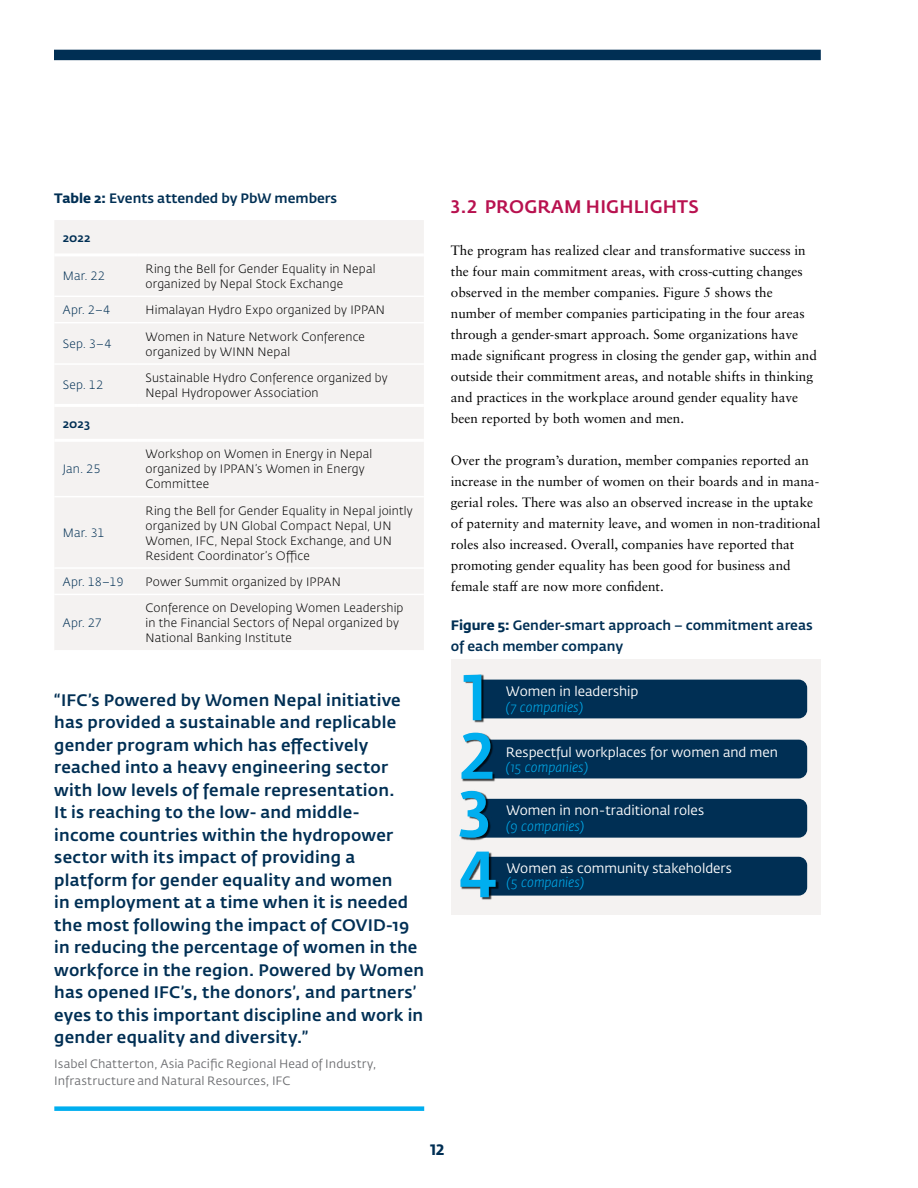
<style>
.page{position:relative;width:918px;height:1188px;background:#fff}
.page>*{position:absolute;margin:0;border:0;box-sizing:border-box;transform-origin:0 0}
.t1{font:500 64.5px "Fedra Sans Pro";color:#00aeef}
.t2{font:500 18px "Fedra Sans Pro";letter-spacing:.01em;color:#b8114f}
.Pullquote_K{font:500 16.5px/22.5px "Fedra Sans Pro";letter-spacing:.01em;color:#002f54}
.t3{font:700 15px "Fedra Sans Std";color:#002f54}
.Body_K{font:13.5px/21px "Sabon LT Pro";color:#000}
.t4{font:13.5px/14.5px "Fedra Sans Std";color:#fff}
.t5{font:500 13.5px/21px "Fedra Sans Pro";color:#002f54}
.t6{font:italic 300 13.5px "Fedra Sans Std";color:#00aeef}
.TableBody_K{font:300 12px/15px "Fedra Sans Std";letter-spacing:.015em;color:#000}
.Quotee_k{font:12px/16.5px "Fedra Sans Pro";letter-spacing:.005em;color:#6d6e71}
.TableBody_K-2{font:300 12px "Fedra Sans Std";letter-spacing:.015em;color:#002f54}
.table_header{font:500 12px "Fedra Sans Pro";color:#002f54}
.s1{font-family:"Fedra Sans Std";font-weight:700}
.s2{font-weight:300;font-style:italic;color:#00aeef}
</style>
<div class="page">
<div style="left:54px;top:1106px;width:370px;height:5px;background:#00aeef"></div>
<div style="left:451px;top:659px;width:370px;height:255px;background:#f4f2f1"></div>
<div style="left:504px;top:799px;width:303px;height:39px;background:#002f54"></div>
<div style="left:507px;top:740px;width:300px;height:38px;background:#002f54"></div>
<div style="left:495px;top:680px;width:312px;height:38px;background:#002f54"></div>
<img style="left:465px;top:674px;width:30px;height:49px">
<img style="left:462px;top:733px;width:45px;height:71px">
<img style="left:461px;top:782px;width:43px;height:59px">
<div style="left:509px;top:857px;width:298px;height:39px;background:#002f54"></div>
<img style="left:461px;top:852px;width:48px;height:48px">
<div style="left:55px;top:220px;width:369px;height:430px;background:#f4f2f1"></div>
<hr style="left:54px;top:296px;width:83px;height:1px;background:#fff">
<hr style="left:137px;top:296px;width:287px;height:1px;background:#fff">
<hr style="left:54px;top:322px;width:83px;height:1px;background:#fff">
<hr style="left:137px;top:322px;width:287px;height:1px;background:#fff">
<hr style="left:54px;top:363px;width:83px;height:2px;background:#fff">
<hr style="left:137px;top:363px;width:287px;height:2px;background:#fff">
<hr style="left:54px;top:496px;width:83px;height:1px;background:#fff">
<hr style="left:137px;top:496px;width:287px;height:1px;background:#fff">
<hr style="left:54px;top:567px;width:83px;height:2px;background:#fff">
<hr style="left:137px;top:567px;width:287px;height:2px;background:#fff">
<hr style="left:54px;top:594px;width:83px;height:1px;background:#fff">
<hr style="left:137px;top:594px;width:287px;height:1px;background:#fff">
<hr style="left:54px;top:253px;width:83px;height:3px;background:#fff">
<hr style="left:137px;top:253px;width:287px;height:3px;background:#fff">
<hr style="left:54px;top:439px;width:83px;height:3px;background:#fff">
<hr style="left:137px;top:439px;width:287px;height:3px;background:#fff">
<hr style="left:54px;top:404px;width:83px;height:3px;background:#fff">
<hr style="left:137px;top:404px;width:287px;height:3px;background:#fff">
<div style="left:54px;top:50px;width:767px;height:10px;background:#002f54"></div>
<p class="t5" style="left:54px;top:188px;width:284px"><span class="s1">Table 2:</span> Events attended by PbW members</p>
<p class="table_header" style="left:63px;top:230px;width:29px">2022</p>
<p class="TableBody_K-2" style="left:63px;top:269px;width:44px">Mar. 22</p>
<p class="TableBody_K" style="left:146px;top:261px;width:231px">Ring the Bell for Gender Equality in Nepal organized by Nepal Stock Exchange</p>
<p class="TableBody_K-2" style="left:63px;top:303px;width:49px">Apr. 2–4</p>
<p class="TableBody_K" style="left:146px;top:303px;width:241px">Himalayan Hydro Expo organized by IPPAN</p>
<p class="TableBody_K-2" style="left:63px;top:337px;width:51px">Sep. 3–4</p>
<p class="TableBody_K" style="left:146px;top:329px;width:221px">Women in Nature Network Conference organized by WINN Nepal</p>
<p class="TableBody_K-2" style="left:63px;top:378px;width:42px">Sep. 12</p>
<p class="TableBody_K" style="left:146px;top:370px;width:244px">Sustainable Hydro Conference organized by<br>Nepal Hydropower Association</p>
<p class="table_header" style="left:63px;top:416px;width:29px">2023</p>
<p class="TableBody_K-2" style="left:63px;top:462px;width:39px">Jan. 25</p>
<p class="TableBody_K" style="left:146px;top:447px;width:228px">Workshop on Women in Energy in Nepal organized by IPPAN’s Women in Energy<br>Committee</p>
<p class="TableBody_K-2" style="left:63px;top:526px;width:43px">Mar. 31</p>
<p class="TableBody_K" style="left:146px;top:503px;width:269px">Ring the Bell for Gender Equality in Nepal jointly organized by UN Global Compact Nepal, UN Women, IFC, Nepal Stock Exchange, and UN Resident Coordinator’s Office</p>
<p class="TableBody_K-2" style="left:63px;top:574px;width:62px">Apr. 18–19</p>
<p class="TableBody_K" style="left:146px;top:574px;width:197px">Power Summit organized by IPPAN</p>
<p class="TableBody_K-2" style="left:63px;top:616px;width:41px">Apr. 27</p>
<p class="TableBody_K" style="left:146px;top:601px;width:260px">Conference on Developing Women Leadership in the Financial Sectors of Nepal organized by<br>National Banking Institute</p>
<p class="Pullquote_K" style="left:54px;top:689px;width:371px">“IFC’s Powered by Women Nepal initiative has provided a sustainable and replicable gender program which has effectively reached into a heavy engineering sector with low levels of female representation.<br>It is reaching to the low- and middle-<br>income countries within the hydropower sector with its impact of providing a platform for gender equality and women<br>in employment at a time when it is needed the most following the impact of COVID-19 in reducing the percentage of women in the workforce in the region. Powered by Women has opened IFC’s, the donors’, and partners’ eyes to this important discipline and work in gender equality and diversity.”</p>
<p class="Quotee_k" style="left:54px;top:1056px;width:324px">Isabel Chatterton, Asia Pacific Regional Head of Industry,<br>Infrastructure and Natural Resources, IFC</p>
<p class="t2" style="left:451px;top:195px;width:249px">3.2 PROGRAM HIGHLIGHTS</p>
<p class="Body_K" style="left:451px;top:239px;width:368px">The program has realized clear and transformative success in the four main commitment areas, with cross-cutting changes observed in the member companies. Figure 5 shows the number of member companies participating in the four areas through a gender-smart approach. Some organizations have made significant progress in closing the gender gap, within and outside their commitment areas, and notable shifts in thinking and practices in the workplace around gender equality have been reported by both women and men.</p>
<p class="Body_K" style="left:451px;top:449px;width:371px">Over the program’s duration, member companies reported an increase in the number of women on their boards and in mana&shy;gerial roles. There was also an observed increase in the uptake of paternity and maternity leave, and women in non-traditional roles also increased. Overall, companies have reported that promoting gender equality has been good for business and female staff are now more confident.</p>
<p class="t5" style="left:451px;top:615px;width:363px"><span class="s1">Figure 5:</span> Gender-smart approach – commitment areas of each member company</p>
<p class="t1" style="left:463px;top:657px;width:27px">1</p>
<p class="t4" style="left:506px;top:684px;width:134px">Women in leadership</p>
<p class="t1" style="left:460px;top:716px;width:36px">2</p>
<p class="t6" style="left:506px;top:699px;width:79px">(7 companies)</p>
<p class="t4" style="left:506px;top:745px;width:274px">Respectful workplaces for women and men</p>
<p class="t6" style="left:506px;top:759px;width:84px">(15 companies)</p>
<p class="t1" style="left:458px;top:774px;width:35px">3</p>
<p class="t4" style="left:506px;top:803px;width:199px;line-height:15.6px">Women in non-traditional roles <span class="s2">(9 companies)</span></p>
<p class="t1" style="left:460px;top:834px;width:39px">4</p>
<p class="t4" style="left:507px;top:861px;width:227px">Women as community stakeholders <span class="s2">(5 companies)</span></p>
<p class="t3" style="left:430px;top:1140px;width:15px">12</p>
</div>
